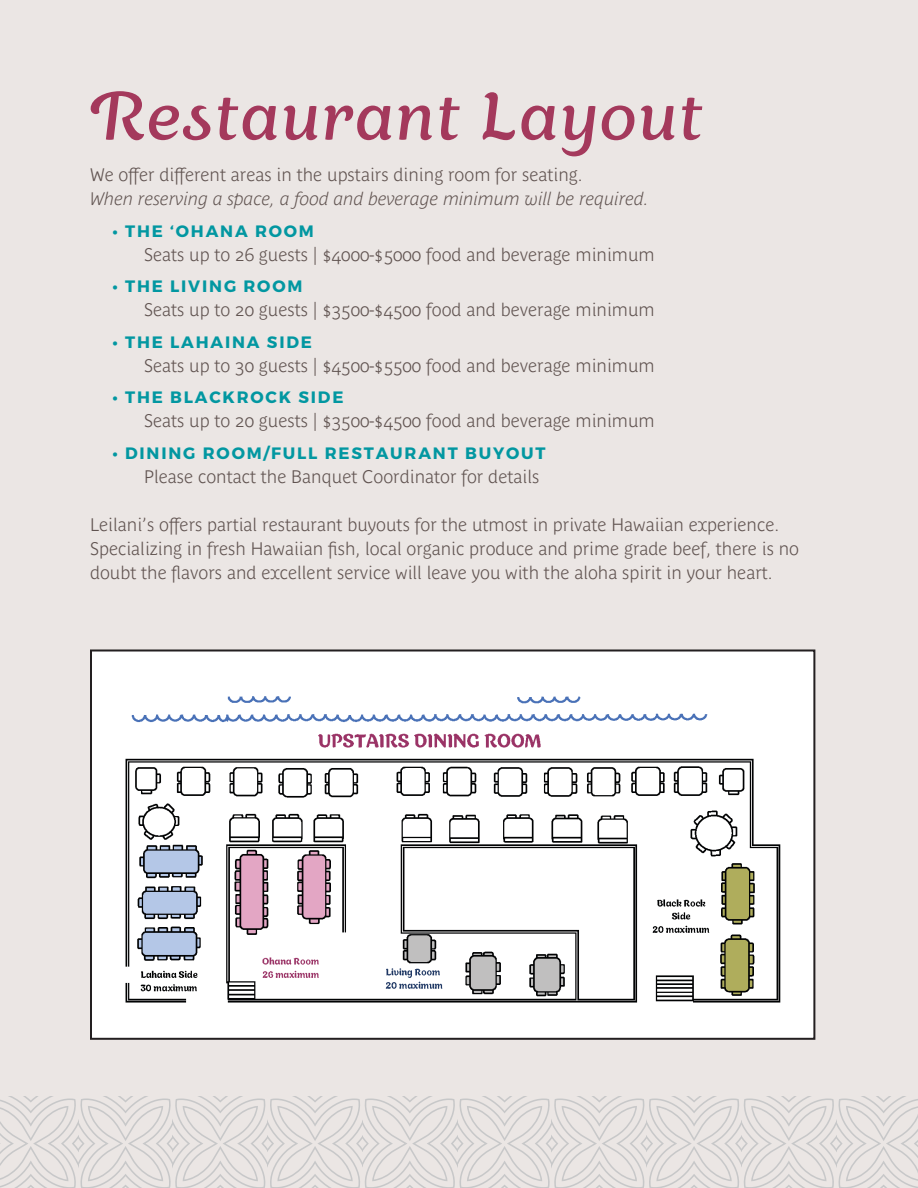
<style>
.page{position:relative;width:918px;height:1188px;background:#ebe6e4}
.page>*{position:absolute;margin:0;border:0;box-sizing:border-box;transform-origin:0 0}
.t1{font:italic 66px "Appetite Pro";letter-spacing:.04em;color:#a4395c}
.t2{font:700 18px/24px "Parisine Plus Std Clair";color:#605350}
.t3{font:italic 700 18px "Parisine Plus Std Clair";color:#605350}
.t4{font:700 16.5px "Montserrat";letter-spacing:.11em;color:#0297a1}
</style>
<div class="page">
<div style="left:91px;top:651px;width:723px;height:388px;background:#fff"></div>
<img style="left:125px;top:696px;width:656px;height:307px">
<div style="left:90px;top:649px;width:725px;height:391px;border:2px solid #231f20"></div>
<svg style="left:0;top:1096px;width:918px;height:91px"></svg>
<p class="t1" style="left:90px;top:78px;width:614px">Restaurant Layout</p>
<p class="t2" style="left:90px;top:163px;width:494px">We offer different areas in the upstairs dining room for seating.</p>
<p class="t3" style="left:90px;top:189px;width:560px">When reserving a space, a food and beverage minimum will be required.</p>
<p class="t4" style="left:112px;top:220px;width:203px">• THE ‘OHANA ROOM</p>
<p class="t2" style="left:144px;top:242px;width:512px">Seats up to 26 guests | $4000-$5000 food and beverage minimum</p>
<p class="t4" style="left:112px;top:276px;width:192px">• THE LIVING ROOM</p>
<p class="t2" style="left:144px;top:298px;width:512px">Seats up to 20 guests | $3500-$4500 food and beverage minimum</p>
<p class="t4" style="left:112px;top:331px;width:201px">• THE LAHAINA SIDE</p>
<p class="t2" style="left:144px;top:353px;width:512px">Seats up to 30 guests | $4500-$5500 food and beverage minimum</p>
<p class="t4" style="left:112px;top:387px;width:233px">• THE BLACKROCK SIDE</p>
<p class="t2" style="left:144px;top:409px;width:512px">Seats up to 20 guests | $3500-$4500 food and beverage minimum</p>
<p class="t4" style="left:112px;top:442px;width:435px">• DINING ROOM/FULL RESTAURANT BUYOUT</p>
<p class="t2" style="left:144px;top:464px;width:397px">Please contact the Banquet Coordinator for details</p>
<p class="t2" style="left:90px;top:512px;width:711px">Leilani’s offers partial restaurant buyouts for the utmost in private Hawaiian experience.<br>Specializing in fresh Hawaiian fish, local organic produce and prime grade beef, there is no doubt the flavors and excellent service will leave you with the aloha spirit in your heart.</p>
</div>
